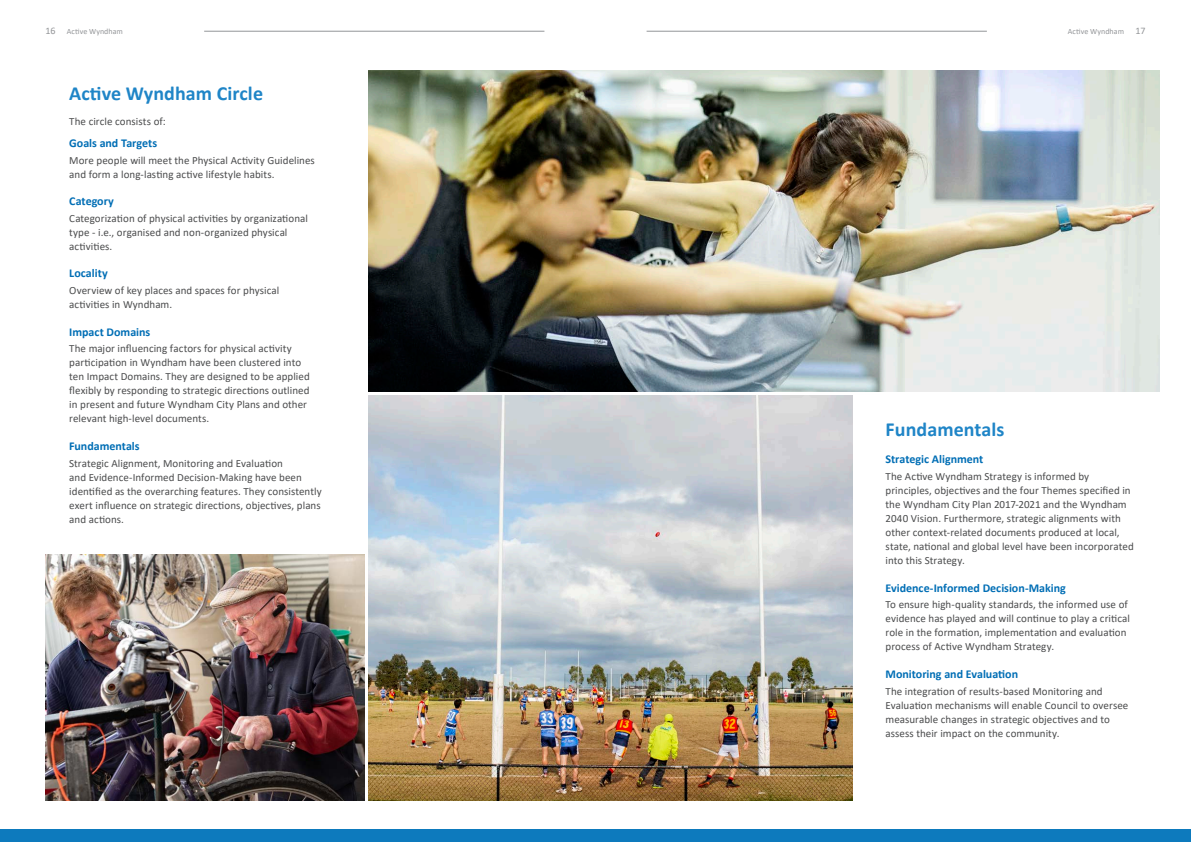
<style>
.page{position:relative;width:1191px;height:842px;background:#fff}
.page>*{position:absolute;margin:0;border:0;box-sizing:border-box;transform-origin:0 0}
.HeaderSub{font:700 20px "Calibri";letter-spacing:.005em;color:#1f85c7}
.HeaderSubSub{font:700 12px "Calibri";color:#006eb5}
.BodyText{font:11px/14px "Calibri";letter-spacing:.005em;color:#4b4c4d}
.t1{font:8px "Calibri";letter-spacing:.005em;color:#939598}
.s1{font-size:10px}
</style>
<div class="page">
<hr style="left:204px;top:31px;width:340px;height:1px;background:#939598">
<hr style="left:646px;top:31px;width:341px;height:1px;background:#939598">
<div style="left:0;top:829px;width:1191px;height:13px;background:#0d7abd"></div>
<img style="left:368px;top:71px;width:791px;height:320px">
<img style="left:45px;top:555px;width:319px;height:245px">
<img style="left:368px;top:395px;width:484px;height:405px">
<p class="t1" style="left:45px;top:26px;width:79px"><span class="s1">16</span> Active Wyndham</p>
<p class="t1" style="left:1068px;top:26px;width:79px">Active Wyndham <span class="s1">17</span></p>
<p class="HeaderSub" style="left:69px;top:79px;width:195px">Active Wyndham Circle</p>
<p class="BodyText" style="left:69px;top:114px;width:98px">The circle consists of:</p>
<p class="HeaderSubSub" style="left:69px;top:135px;width:89px">Goals and Targets</p>
<p class="BodyText" style="left:69px;top:153px;width:247px">More people will meet the Physical Activity Guidelines and form a long-lasting active lifestyle habits.</p>
<p class="HeaderSubSub" style="left:69px;top:193px;width:46px">Category</p>
<p class="BodyText" style="left:69px;top:211px;width:240px">Categorization of physical activities by organizational type - i.e., organised and non-organized physical activities.</p>
<p class="HeaderSubSub" style="left:69px;top:265px;width:40px">Locality</p>
<p class="BodyText" style="left:69px;top:283px;width:211px">Overview of key places and spaces for physical activities in Wyndham.</p>
<p class="HeaderSubSub" style="left:69px;top:323px;width:83px">Impact Domains</p>
<p class="BodyText" style="left:69px;top:341px;width:242px">The major influencing factors for physical activity participation in Wyndham have been clustered into ten Impact Domains. They are designed to be applied flexibly by responding to strategic directions outlined in present and future Wyndham City Plans and other relevant high-level documents.</p>
<p class="HeaderSubSub" style="left:69px;top:437px;width:72px">Fundamentals</p>
<p class="BodyText" style="left:69px;top:456px;width:254px">Strategic Alignment, Monitoring and Evaluation<br>and Evidence-Informed Decision-Making have been identified as the overarching features. They consistently exert influence on strategic directions, objectives, plans and actions.</p>
<p class="HeaderSub" style="left:885px;top:415px;width:120px">Fundamentals</p>
<p class="HeaderSubSub" style="left:885px;top:451px;width:99px">Strategic Alignment</p>
<p class="BodyText" style="left:885px;top:469px;width:250px">The Active Wyndham Strategy is informed by principles, objectives and the four Themes specified in the Wyndham City Plan 2017-2021 and the Wyndham 2040 Vision. Furthermore, strategic alignments with other context-related documents produced at local, state, national and global level have been incorporated into this Strategy.</p>
<p class="HeaderSubSub" style="left:885px;top:579px;width:182px">Evidence-Informed Decision-Making</p>
<p class="BodyText" style="left:885px;top:597px;width:246px">To ensure high-quality standards, the informed use of evidence has played and will continue to play a critical role in the formation, implementation and evaluation process of Active Wyndham Strategy.</p>
<p class="HeaderSubSub" style="left:885px;top:665px;width:134px">Monitoring and Evaluation</p>
<p class="BodyText" style="left:885px;top:684px;width:244px">The integration of results-based Monitoring and Evaluation mechanisms will enable Council to oversee measurable changes in strategic objectives and to assess their impact on the community.</p>
</div>
